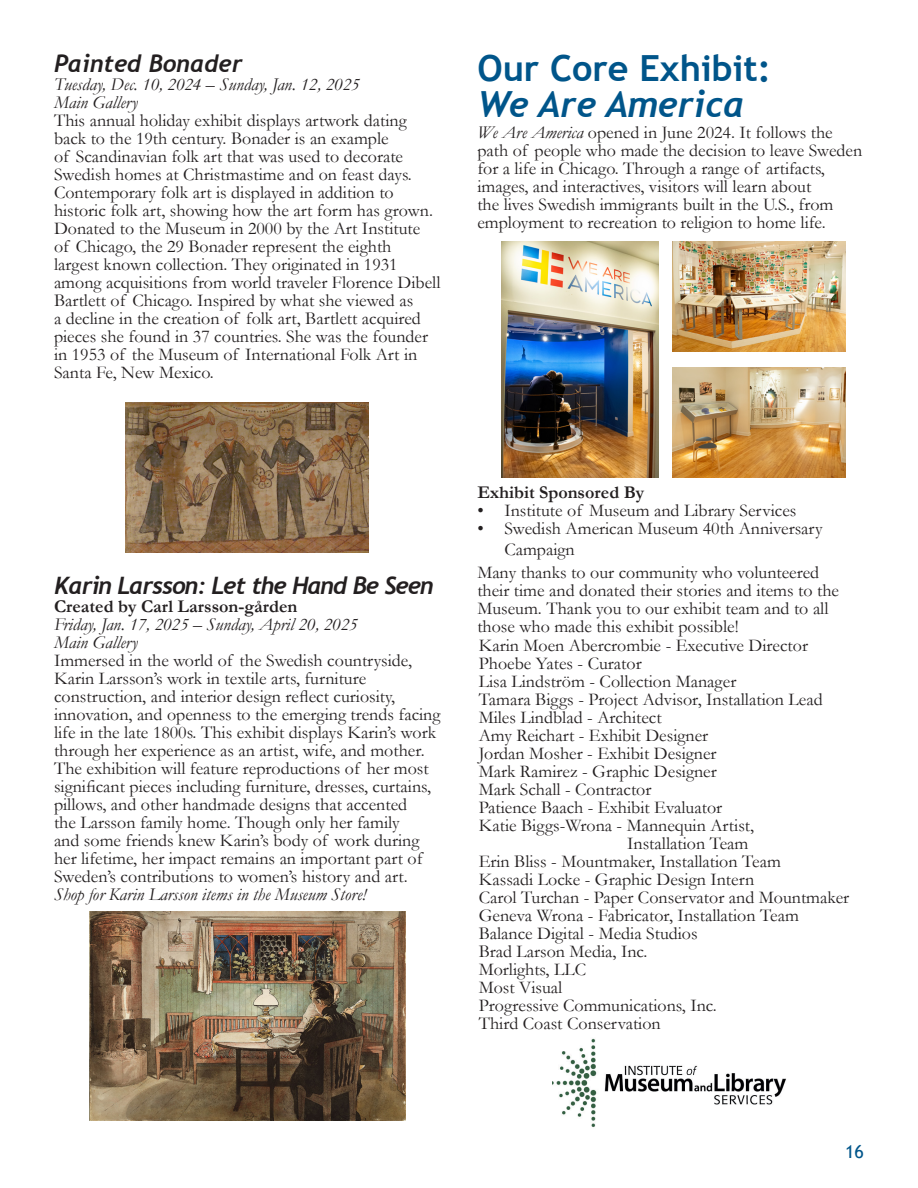
<style>
.page{position:relative;width:918px;height:1188px;background:#fff}
.page>*{position:absolute;margin:0;border:0;box-sizing:border-box;transform-origin:0 0}
.t1{font:700 36px "Trebuchet MS";color:#00558a}
.t2{font:italic 700 36px "Trebuchet";color:#00558a}
.t3{font:italic 700 24px "Trebuchet";letter-spacing:-.04em;color:#231f20}
.t4{font:italic 700 24px "Trebuchet";color:#231f20}
.t5{font:18px/18px "Garamond";color:#231f20}
.t6{font:italic 18px "Garamond";color:#231f20}
.t7{font:700 18px "Garamond";color:#231f20}
.t8{font:18px "Trebuchet MS";color:#00558a}
.s1{font-style:italic}
</style>
<div class="page">
<img style="left:126px;top:402px;width:243px;height:150px">
<img style="left:89px;top:911px;width:317px;height:209px">
<img style="left:501px;top:241px;width:158px;height:237px">
<img style="left:672px;top:241px;width:174px;height:111px">
<img style="left:672px;top:368px;width:174px;height:109px">
<img style="left:552px;top:1038px;width:234px;height:90px">
<p class="t4" style="left:54px;top:48px;width:190px">Painted Bonader</p>
<p class="t6" style="left:54px;top:72px;width:307px">Tuesday, Dec. 10, 2024 – Sunday, Jan. 12, 2025</p>
<p class="t6" style="left:54px;top:90px;width:85px">Main Gallery</p>
<p class="t5" style="left:54px;top:111px;width:388px">This annual holiday exhibit displays artwork dating back to the 19th century. Bonader is an example<br>of Scandinavian folk art that was used to decorate Swedish homes at Christmastime and on feast days.<br>Contemporary folk art is displayed in addition to historic folk art, showing how the art form has grown.<br>Donated to the Museum in 2000 by the Art Institute<br>of Chicago, the 29 Bonader represent the eighth largest known collection. They originated in 1931 among acquisitions from world traveler Florence Dibell Bartlett of Chicago. Inspired by what she viewed as<br>a decline in the creation of folk art, Bartlett acquired pieces she found in 37 countries. She was the founder in 1953 of the Museum of International Folk Art in Santa Fe, New Mexico.</p>
<p class="t1" style="left:477px;top:45px;width:295px">Our Core Exhibit:</p>
<p class="t2" style="left:477px;top:81px;width:269px">We Are America</p>
<p class="t5" style="left:477px;top:123px;width:386px"><span class="s1">We Are America</span> opened in June 2024. It follows the path of people who made the decision to leave Sweden for a life in Chicago. Through a range of artifacts, images, and interactives, visitors will learn about<br>the lives Swedish immigrants built in the U.S., from employment to recreation to religion to home life.</p>
<p class="t3" style="left:54px;top:570px;width:381px">Karin Larsson: Let the Hand Be Seen</p>
<p class="t7" style="left:54px;top:594px;width:245px">Created by Carl Larsson-gården</p>
<p class="t6" style="left:54px;top:612px;width:305px">Friday, Jan. 17, 2025 – Sunday, April 20, 2025</p>
<p class="t6" style="left:54px;top:630px;width:85px">Main Gallery</p>
<p class="t5" style="left:54px;top:651px;width:388px">Immersed in the world of the Swedish countryside, Karin Larsson’s work in textile arts, furniture construction, and interior design reflect curiosity, innovation, and openness to the emerging trends facing life in the late 1800s. This exhibit displays Karin’s work through her experience as an artist, wife, and mother.<br>The exhibition will feature reproductions of her most significant pieces including furniture, dresses, curtains, pillows, and other handmade designs that accented<br>the Larsson family home. Though only her family<br>and some friends knew Karin’s body of work during her lifetime, her impact remains an important part of Sweden’s contributions to women’s history and art.<br><span class="s1">Shop for Karin Larsson items in the Museum Store!</span></p>
<p class="t7" style="left:477px;top:480px;width:169px">Exhibit Sponsored By</p>
<p class="t5" style="left:477px;top:501px;width:321px">• Institute of Museum and Library Services</p>
<p class="t5" style="left:504px;top:517px;width:320px;line-height:21.6px;text-indent:-27px">• Swedish American Museum 40th Anniversary<br>Campaign</p>
<p class="t5" style="left:477px;top:563px;width:363px">Many thanks to our community who volunteered their time and donated their stories and items to the Museum. Thank you to our exhibit team and to all those who made this exhibit possible!</p>
<p class="t5" style="left:479px;top:636px;width:331px">Karin Moen Abercrombie - Executive Director</p>
<p class="t5" style="left:479px;top:654px;width:165px">Phoebe Yates - Curator</p>
<p class="t5" style="left:479px;top:672px;width:259px">Lisa Lindström - Collection Manager</p>
<p class="t5" style="left:479px;top:690px;width:346px">Tamara Biggs - Project Advisor, Installation Lead</p>
<p class="t5" style="left:479px;top:708px;width:184px">Miles Lindblad - Architect</p>
<p class="t5" style="left:479px;top:726px;width:231px">Amy Reichart - Exhibit Designer</p>
<p class="t5" style="left:479px;top:744px;width:239px">Jordan Mosher - Exhibit Designer</p>
<p class="t5" style="left:479px;top:762px;width:240px">Mark Ramirez - Graphic Designer</p>
<p class="t5" style="left:479px;top:780px;width:174px">Mark Schall - Contractor</p>
<p class="t5" style="left:479px;top:798px;width:245px">Patience Baach - Exhibit Evaluator</p>
<p class="t5" style="left:479px;top:816px;width:277px">Katie Biggs-Wrona - Mannequin Artist,</p>
<p class="t5" style="left:627px;top:834px;width:123px">Installation Team</p>
<p class="t5" style="left:479px;top:852px;width:304px">Erin Bliss - Mountmaker, Installation Team</p>
<p class="t5" style="left:479px;top:870px;width:277px">Kassadi Locke - Graphic Design Intern</p>
<p class="t5" style="left:479px;top:888px;width:372px">Carol Turchan - Paper Conservator and Mountmaker</p>
<p class="t5" style="left:479px;top:906px;width:322px">Geneva Wrona - Fabricator, Installation Team</p>
<p class="t5" style="left:479px;top:924px;width:221px">Balance Digital - Media Studios</p>
<p class="t5" style="left:479px;top:942px;width:170px">Brad Larson Media, Inc.</p>
<p class="t5" style="left:479px;top:960px;width:109px">Morlights, LLC</p>
<p class="t5" style="left:479px;top:978px;width:85px">Most Visual</p>
<p class="t5" style="left:479px;top:996px;width:240px">Progressive Communications, Inc.</p>
<p class="t5" style="left:479px;top:1014px;width:184px">Third Coast Conservation</p>
<p class="t8" style="left:845px;top:1140px;width:20px">16</p>
</div>
